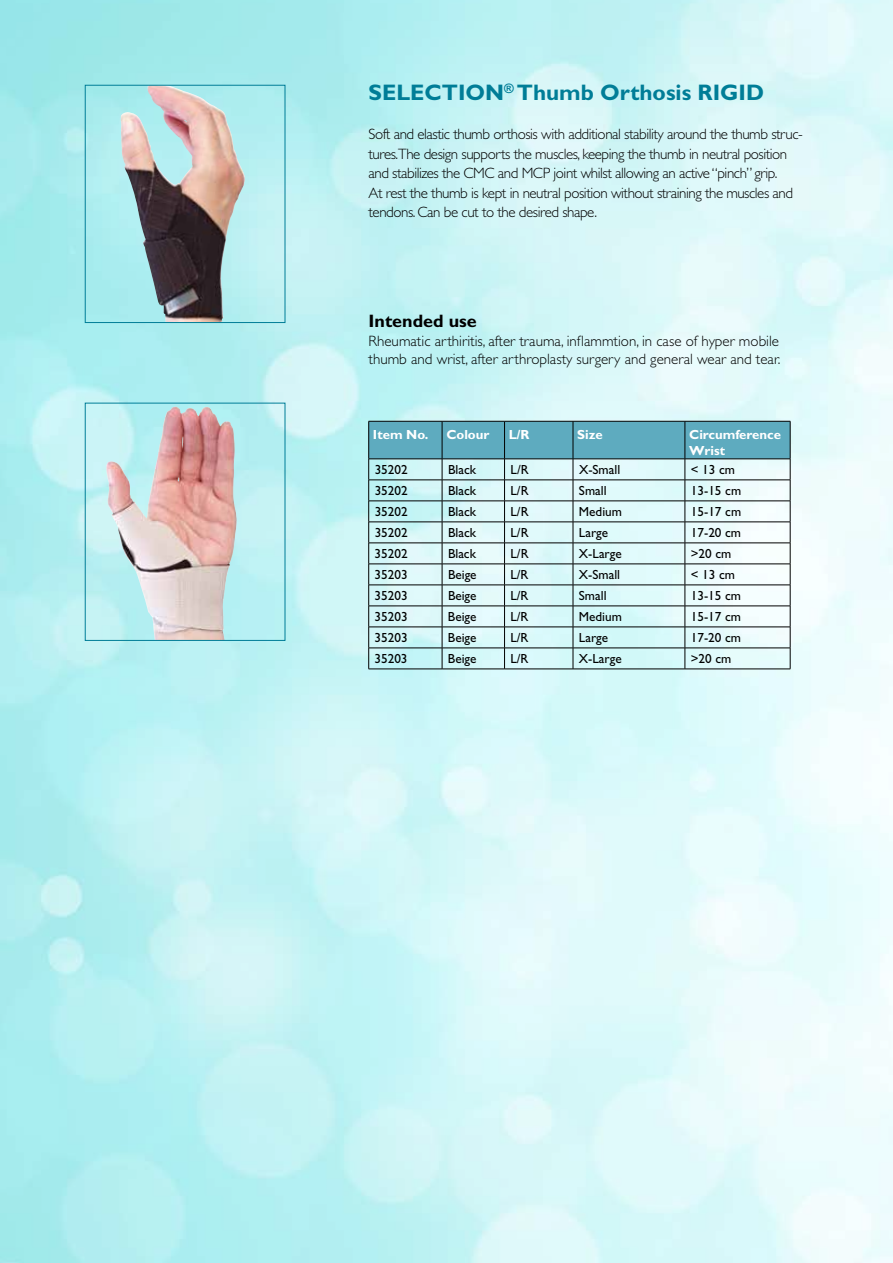
<style>
.page{position:relative;width:893px;height:1263px;background:#fff}
.page>*{position:absolute;margin:0;border:0;box-sizing:border-box;transform-origin:0 0}
.t1{font:700 22.5px "Gill Sans Std";color:#007d97}
.t2{font:700 18px "Gill Sans Std";color:#000}
.t3{font:300 15px/19.5px "Gill Sans Std";letter-spacing:-.03em;color:#000}
.t4{font:300 15px/18.6px "Gill Sans Std";color:#000}
.t5{font:13.2px "Gill Sans Std";color:#000}
.t6{font:700 13.2px/15.9px "Gill Sans Std";color:#fff}
</style>
<div class="page">
<img style="left:0;top:0;width:893px;height:1263px">
<img style="left:120px;top:87px;width:125px;height:234px">
<div style="left:85px;top:85px;width:200px;height:238px;border:1px solid #007d97"></div>
<svg style="left:368px;top:421px;width:423px;height:248px;background:#bedfe3"></svg>
<hr style="left:368px;top:669px;width:74px;height:1px;background:#000">
<hr style="left:442px;top:669px;width:63px;height:1px;background:#000">
<hr style="left:505px;top:669px;width:68px;height:1px;background:#000">
<hr style="left:573px;top:669px;width:112px;height:1px;background:#000">
<hr style="left:685px;top:669px;width:105px;height:1px;background:#000">
<img style="left:106px;top:407px;width:131px;height:232px">
<div style="left:85px;top:403px;width:200px;height:238px;border:1px solid #007d97"></div>
<h1 class="t1" style="left:368px;top:79px;width:397px">SELECTION<sup>®</sup> Thumb Orthosis RIGID</h1>
<p class="t3" style="left:368px;top:125px;width:436px">Soft and elastic thumb orthosis with additional stability around the thumb struc&shy;tures.The design supports the muscles, keeping the thumb in neutral position and stabilizes the CMC and MCP joint whilst allowing an active “pinch” grip.<br>At rest the thumb is kept in neutral position without straining the muscles and tendons. Can be cut to the desired shape.</p>
<p class="t2" style="left:368px;top:310px;width:110px">Intended use</p>
<p class="t4" style="left:368px;top:331px;width:413px">Rheumatic arthiritis, after trauma, inflammtion, in case of hyper mobile thumb and wrist, after arthroplasty surgery and general wear and tear.</p>
<p class="t6" style="left:373px;top:426px;width:57px">Item No.</p>
<p class="t6" style="left:446px;top:426px;width:45px">Colour</p>
<p class="t6" style="left:509px;top:426px;width:22px">L/R</p>
<p class="t6" style="left:577px;top:426px;width:27px">Size</p>
<p class="t6" style="left:689px;top:426px;width:93px">Circumference<br>Wrist</p>
<p class="t5" style="left:375px;top:462px;width:34px">35202</p>
<p class="t5" style="left:448px;top:462px;width:30px">Black</p>
<p class="t5" style="left:510px;top:462px;width:20px">L/R</p>
<p class="t5" style="left:579px;top:462px;width:43px">X-Small</p>
<p class="t5" style="left:691px;top:462px;width:46px">&lt; 13 cm</p>
<p class="t5" style="left:375px;top:483px;width:34px">35202</p>
<p class="t5" style="left:448px;top:483px;width:30px">Black</p>
<p class="t5" style="left:510px;top:483px;width:20px">L/R</p>
<p class="t5" style="left:579px;top:483px;width:29px">Small</p>
<p class="t5" style="left:691px;top:483px;width:52px">13-15 cm</p>
<p class="t5" style="left:375px;top:504px;width:34px">35202</p>
<p class="t5" style="left:448px;top:504px;width:30px">Black</p>
<p class="t5" style="left:510px;top:504px;width:20px">L/R</p>
<p class="t5" style="left:579px;top:504px;width:45px">Medium</p>
<p class="t5" style="left:691px;top:504px;width:52px">15-17 cm</p>
<p class="t5" style="left:375px;top:525px;width:34px">35202</p>
<p class="t5" style="left:448px;top:525px;width:30px">Black</p>
<p class="t5" style="left:510px;top:525px;width:20px">L/R</p>
<p class="t5" style="left:579px;top:525px;width:31px">Large</p>
<p class="t5" style="left:691px;top:525px;width:52px">17-20 cm</p>
<p class="t5" style="left:375px;top:546px;width:35px">35202</p>
<p class="t5" style="left:448px;top:546px;width:30px">Black</p>
<p class="t5" style="left:510px;top:546px;width:20px">L/R</p>
<p class="t5" style="left:579px;top:546px;width:44px">X-Large</p>
<p class="t5" style="left:691px;top:546px;width:42px">&gt;20 cm</p>
<p class="t5" style="left:375px;top:567px;width:34px">35203</p>
<p class="t5" style="left:448px;top:567px;width:30px">Beige</p>
<p class="t5" style="left:510px;top:567px;width:20px">L/R</p>
<p class="t5" style="left:579px;top:567px;width:43px">X-Small</p>
<p class="t5" style="left:691px;top:567px;width:46px">&lt; 13 cm</p>
<p class="t5" style="left:375px;top:588px;width:35px">35203</p>
<p class="t5" style="left:448px;top:588px;width:30px">Beige</p>
<p class="t5" style="left:510px;top:588px;width:20px">L/R</p>
<p class="t5" style="left:579px;top:588px;width:29px">Small</p>
<p class="t5" style="left:691px;top:588px;width:52px">13-15 cm</p>
<p class="t5" style="left:375px;top:609px;width:35px">35203</p>
<p class="t5" style="left:448px;top:609px;width:30px">Beige</p>
<p class="t5" style="left:510px;top:609px;width:20px">L/R</p>
<p class="t5" style="left:579px;top:609px;width:45px">Medium</p>
<p class="t5" style="left:691px;top:609px;width:52px">15-17 cm</p>
<p class="t5" style="left:375px;top:630px;width:34px">35203</p>
<p class="t5" style="left:448px;top:630px;width:30px">Beige</p>
<p class="t5" style="left:510px;top:630px;width:20px">L/R</p>
<p class="t5" style="left:579px;top:630px;width:31px">Large</p>
<p class="t5" style="left:691px;top:630px;width:52px">17-20 cm</p>
<p class="t5" style="left:375px;top:651px;width:35px">35203</p>
<p class="t5" style="left:448px;top:651px;width:30px">Beige</p>
<p class="t5" style="left:510px;top:651px;width:20px">L/R</p>
<p class="t5" style="left:579px;top:651px;width:44px">X-Large</p>
<p class="t5" style="left:691px;top:651px;width:42px">&gt;20 cm</p>
</div>
